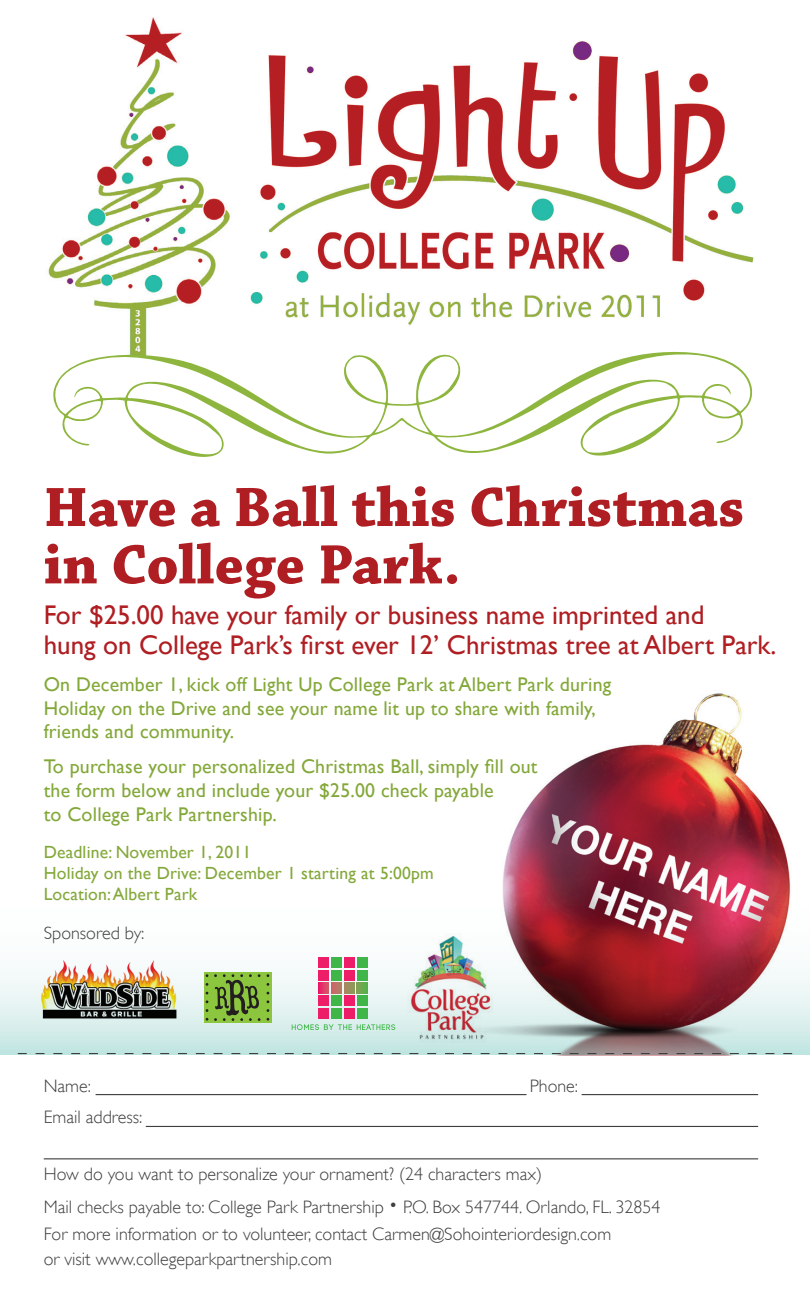
<style>
.page{position:relative;width:810px;height:1296px;background:#fff}
.page>*{position:absolute;margin:0;border:0;box-sizing:border-box;transform-origin:0 0}
.t1{font:700 58.5px/57.4px "Chaparral Pro";color:#af1e22}
.t2{font:27px/29.2px "Gill Sans";color:#af1e22}
.t3{font:19.8px/23.8px "Gill Sans";letter-spacing:.01em;color:#83a839}
.t4{font:300 18px/33.8px "Gill Sans";color:#3e3e3f}
.t5{font:17.55px/21.2px "Gill Sans";letter-spacing:.01em;color:#83a839}
</style>
<div class="page">
<img style="left:327px;top:693px;width:483px;height:363px">
<img style="left:250px;top:41px;width:504px;height:284px">
<img style="left:48px;top:17px;width:182px;height:333px">
<hr style="left:44px;top:1158px;width:714px;height:1px;background:#3e3e3f">
<hr style="left:146px;top:1126px;width:612px;height:1px;background:#3e3e3f">
<hr style="left:96px;top:1094px;width:431px;height:1px;background:#3e3e3f">
<svg style="left:18px;top:1053px;width:774px;height:1px"></svg>
<svg style="left:53px;top:350px;width:700px;height:107px"></svg>
<hr style="left:582px;top:1094px;width:176px;height:1px;background:#3e3e3f">
<img style="left:11px;top:960px;width:194px;height:73px">
<div style="left:318px;top:958px;width:11px;height:10px;background:#ed1d67"></div>
<div style="left:318px;top:970px;width:11px;height:11px;background:#ed1d67"></div>
<div style="left:318px;top:996px;width:11px;height:10px;background:#ed1d67"></div>
<div style="left:318px;top:1008px;width:11px;height:11px;background:#ed1d67"></div>
<div style="left:331px;top:958px;width:11px;height:10px;background:#40b649"></div>
<div style="left:331px;top:970px;width:11px;height:11px;background:#40b649"></div>
<div style="left:331px;top:996px;width:11px;height:10px;background:#40b649"></div>
<div style="left:331px;top:1008px;width:11px;height:11px;background:#40b649"></div>
<div style="left:344px;top:958px;width:11px;height:10px;background:#ed1d67"></div>
<div style="left:344px;top:970px;width:11px;height:11px;background:#ed1d67"></div>
<div style="left:344px;top:996px;width:11px;height:10px;background:#ed1d67"></div>
<div style="left:344px;top:1008px;width:11px;height:11px;background:#ed1d67"></div>
<div style="left:357px;top:958px;width:11px;height:10px;background:#40b649"></div>
<div style="left:357px;top:970px;width:11px;height:11px;background:#40b649"></div>
<svg style="left:318px;top:983px;width:50px;height:11px"></svg>
<div style="left:357px;top:996px;width:11px;height:10px;background:#40b649"></div>
<div style="left:357px;top:1008px;width:11px;height:11px;background:#40b649"></div>
<svg style="left:292px;top:1024px;width:103px;height:6px"></svg>
<img style="left:395px;top:934px;width:107px;height:109px">
<div style="left:204px;top:972px;width:67px;height:50px;background:#8bc63e"></div>
<svg style="left:214px;top:974px;width:46px;height:47px"></svg>
<h1 class="t1" style="left:44px;top:481px;width:702px">Have a Ball this Christmas in College Park.</h1>
<h2 class="t2" style="left:44px;top:600px;width:734px">For $25.00 have your family or business name imprinted and<br>hung on College Park’s first ever 12’ Christmas tree at Albert Park.</h2>
<p class="t3" style="left:44px;top:672px;width:569px">On December 1, kick off Light Up College Park at Albert Park during<br>Holiday on the Drive and see your name lit up to share with family, friends and community.</p>
<p class="t3" style="left:44px;top:755px;width:495px">To purchase your personalized Christmas Ball, simply fill out the form below and include your $25.00 check payable<br>to College Park Partnership.</p>
<p class="t5" style="left:44px;top:841px;width:391px">Deadline: November 1, 2011<br>Holiday on the Drive: December 1 starting at 5:00pm<br>Location: Albert Park</p>
<p class="t4" style="left:44px;top:916px;width:102px">Sponsored by:</p>
<p class="t4" style="left:44px;top:1069px;width:49px">Name:</p>
<p class="t4" style="left:530px;top:1069px;width:50px">Phone:</p>
<p class="t4" style="left:44px;top:1101px;width:100px">Email address:</p>
<p class="t4" style="left:44px;top:1157px;width:618px">How do you want to personalize your ornament? (24 characters max)<br>Mail checks payable to: College Park Partnership • P.O. Box 547744. Orlando, FL. 32854</p>
<p class="t4" style="left:44px;top:1222px;width:569px;line-height:24.8px">For more information or to volunteer, contact Carmen@Sohointeriordesign.com or visit www.collegeparkpartnership.com</p>
</div>
